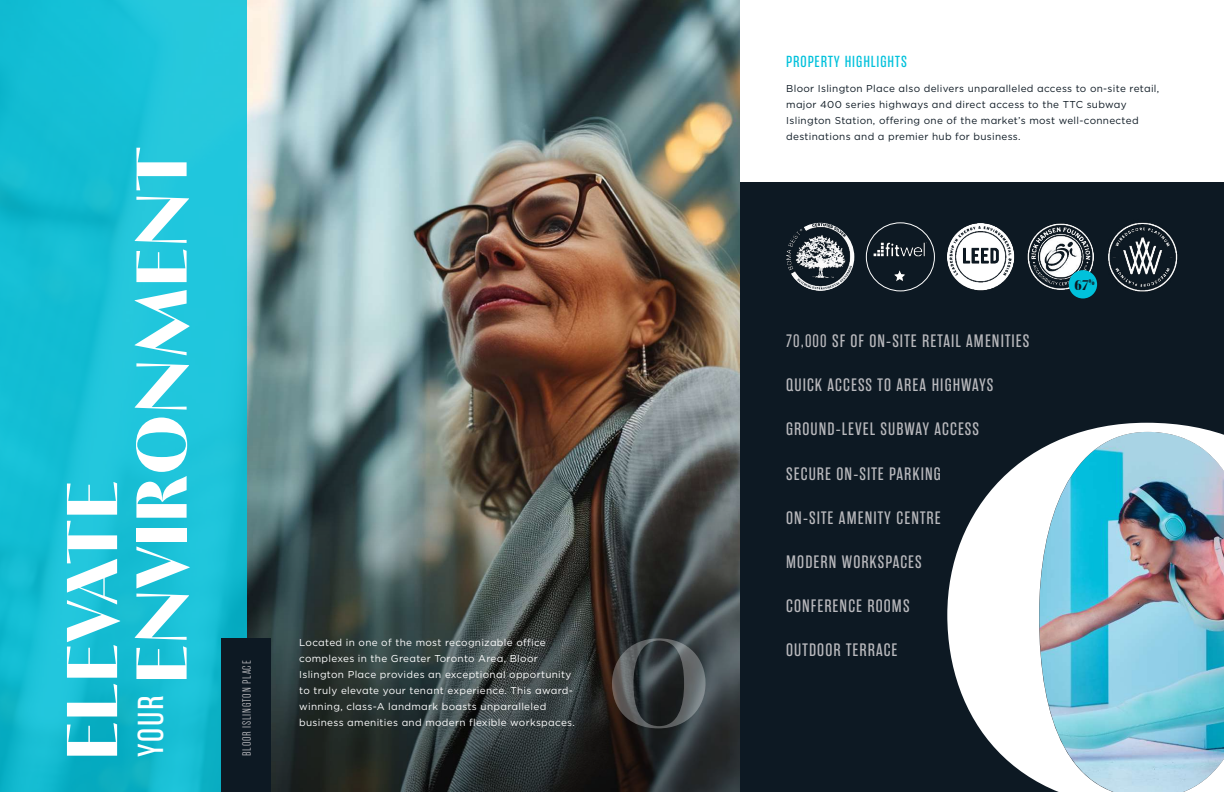
<style>
.page{position:relative;width:1224px;height:792px;background:#fff}
.page>*{position:absolute;margin:0;border:0;box-sizing:border-box;transform-origin:0 0}
.t1{font:900 71.8px "PF Marlet Display";letter-spacing:.02em;color:#fff}
.t2{font:18px "Rama Gothic E";letter-spacing:.06em;color:#b9b9bd}
.t3{font:16px "Rama Gothic E";letter-spacing:.06em;color:#00c1db}
.t4{font:900 14px "PF Marlet Display";color:#0d1923}
.t5{font:300 12px "Rama Gothic E";letter-spacing:.07em;color:#b9b9bd}
.t6{font:10px/16px "Gotham";letter-spacing:.03em;color:#fff}
.t7{font:10px/16px "Gotham";letter-spacing:.03em;color:#0d1923}
</style>
<div class="page">
<div style="left:740px;top:183px;width:484px;height:609px;background:#0d1923"></div>
<img style="left:247px;top:0;width:493px;height:62px">
<img style="left:247px;top:62px;width:493px;height:730px">
<svg style="left:0;top:0;width:247px;height:792px;background:#19bfd5"></svg>
<svg style="left:612px;top:638px;width:94px;height:90px;background:#424547"></svg>
<div style="left:222px;top:638px;width:49px;height:154px;background:#0d1923"></div>
<img style="left:786px;top:223px;width:68px;height:68px;border-radius:33px">
<img style="left:946px;top:223px;width:69px;height:68px;border-radius:34px">
<img style="left:1026px;top:223px;width:68px;height:68px;border-radius:34px">
<img style="left:1108px;top:222px;width:70px;height:70px">
<img style="left:866px;top:225px;width:68px;height:66px">
<div style="left:866px;top:222px;width:69px;height:69px;border:1px solid #fff;border-radius:50%"></div>
<div style="left:1069px;top:270px;width:28px;height:29px;background:#00c1db;border-radius:50%"></div>
<img style="left:947px;top:423px;width:277px;height:369px">
<h1 class="t1" style="left:46px;top:760px;width:280px;rotate:-90deg">ELEVATE</h1>
<h1 class="t1" style="left:115px;top:757px;width:612px;rotate:-90deg"><sup>YOUR</sup> ENVIRONMENT</h1>
<p class="t5" style="left:240px;top:756px;width:97px;rotate:-90deg">BLOOR ISLINGTON PLACE</p>
<p class="t6" style="left:299px;top:635px;width:277px">Located in one of the most recognizable office complexes in the Greater Toronto Area, Bloor Islington Place provides an exceptional opportunity to truly elevate your tenant experience. This award&shy;winning, class-A landmark boasts unparalleled business amenities and modern flexible workspaces.</p>
<h3 class="t3" style="left:786px;top:53px;width:122px">PROPERTY HIGHLIGHTS</h3>
<p class="t7" style="left:786px;top:80px;width:375px">Bloor Islington Place also delivers unparalleled access to on-site retail, major 400 series highways and direct access to the TTC subway Islington Station, offering one of the market’s most well-connected destinations and a premier hub for business.</p>
<h2 class="t2" style="left:786px;top:331px;width:245px">70,000 SF OF ON-SITE RETAIL AMENITIES</h2>
<h2 class="t2" style="left:786px;top:375px;width:208px">QUICK ACCESS TO AREA HIGHWAYS</h2>
<h2 class="t2" style="left:786px;top:420px;width:194px">GROUND-LEVEL SUBWAY ACCESS</h2>
<h2 class="t2" style="left:786px;top:464px;width:156px">SECURE ON-SITE PARKING</h2>
<h2 class="t2" style="left:786px;top:508px;width:156px">ON-SITE AMENITY CENTRE</h2>
<h2 class="t2" style="left:786px;top:552px;width:137px">MODERN WORKSPACES</h2>
<h2 class="t2" style="left:786px;top:596px;width:125px">CONFERENCE ROOMS</h2>
<h2 class="t2" style="left:786px;top:640px;width:113px">OUTDOOR TERRACE</h2>
<h3 class="t4" style="left:1074px;top:276px;width:22px">67<sup>%</sup></h3>
</div>
